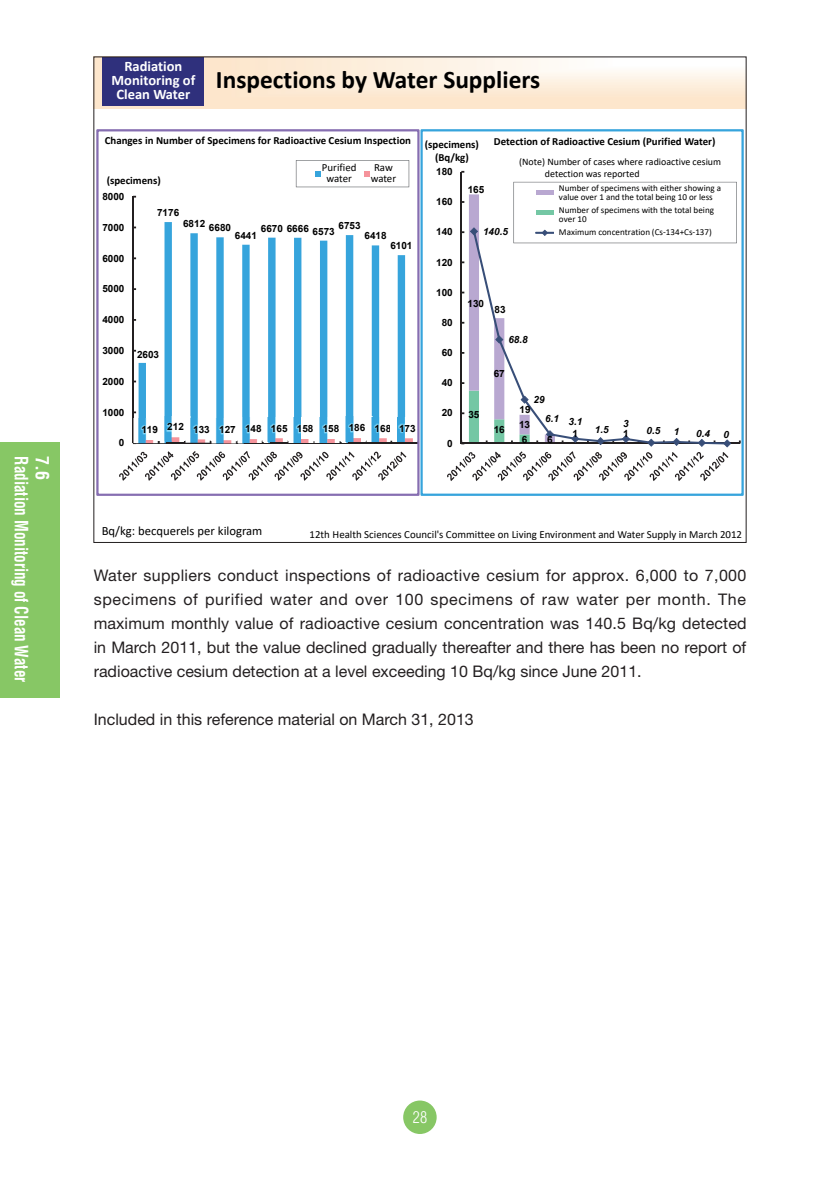
<style>
.page{position:relative;width:840px;height:1191px;background:#fff}
.page>*{position:absolute;margin:0;border:0;box-sizing:border-box;transform-origin:0 0}
.t1{font:700 25.4px "Calibri";color:#000}
.t2{font:700 condensed 18px "Helvetica";color:#fff;scale:.84 1}
.t3{font:700 condensed 18px "Helvetica";color:#fff}
.t4{font:16px/24px "Helvetica Neue";color:#231f20;text-align:justify}
.t5{font:300 condensed 16px "Helvetica";color:#fff}
.t6{font:700 14.4px/13.8px "Calibri";color:#fff;text-align:center}
.t7{font:12.6px "Calibri";color:#000}
.t8{font:700 10.8px/13px "Calibri";color:#000;text-align:center}
.t9{font:10.8px/10.8px "Calibri";color:#000;text-align:center}
.t10{font:700 10.8px "Meiryo";color:#000}
.t11{font:700 10px "Arial";color:#000}
.t12{font:10px/12px "Calibri";color:#000}
.t13{font:700 10px/20.2px "Meiryo";color:#000}
.t14{font:italic 700 10px "Arial";color:#000}
.t15{font:700 9.6px "Arial";color:#000}
.t16{font:9px/9px "Calibri";color:#000}
.s1{font-family:"Arial"}
.s2{font-family:"MS Gothic";font-weight:400}
.s3{font-family:"Meiryo"}
</style>
<div class="page">
<div style="left:403px;top:1100px;width:33px;height:34px;background:#87c765;border-radius:50%"></div>
<div style="left:0;top:442px;width:60px;height:255px;background:#87c765"></div>
<svg style="left:420px;top:129px;width:323px;height:367px"></svg>
<svg style="left:96px;top:129px;width:323px;height:367px"></svg>
<div style="left:322px;top:163px;width:36px;height:20px;background:#fff"></div>
<div style="left:371px;top:165px;width:35px;height:19px;background:#fff"></div>
<div style="left:102px;top:57px;width:102px;height:49px;background:#2f307c"></div>
<div style="left:554px;top:183px;width:174px;height:57px;background:#fff"></div>
<p class="t2" style="left:32px;top:456px;width:270px;rotate:90deg">Radiation Monitoring of Clean Water</p>
<p class="t3" style="left:53px;top:456px;width:25px;rotate:90deg">7.6</p>
<p class="t6" style="left:111px;top:59px;width:85px">Radiation<br>Monitoring of</p>
<p class="t1" style="left:117px;top:62px;width:425px"><sub>Clean</sub> <sub>Water</sub> Inspections by Water Suppliers</p>
<p class="t8" style="left:105px;top:133px;width:307px">Changes in Number of Specimens for Radioactive Cesium Inspection</p>
<p class="t8" style="left:493px;top:134px;width:223px">Detection of Radioactive Cesium (Purified Water)</p>
<p class="t8" style="left:107px;top:173px;width:56px">(specimens)</p>
<p class="t8" style="left:424px;top:138px;width:56px">(specimens) (Bq/kg)</p>
<p class="t12" style="left:544px;top:156px;width:178px;text-indent:-26px">(Note) Number of cases where radioactive cesium detection was reported</p>
<p class="t9" style="left:322px;top:162px;width:36px">Purified water</p>
<p class="t9" style="left:370px;top:162px;width:27px">Raw water</p>
<p class="t10" style="left:323px;top:165px;width:23px">浄⽔</p>
<p class="t10" style="left:371px;top:165px;width:23px">原⽔</p>
<p class="t11" style="left:436px;top:164px;width:18px">180</p>
<p class="t16" style="left:558px;top:183px;width:163px">Number of specimens with either showing a value over 1 and the total being 10 or less</p>
<p class="t16" style="left:558px;top:205px;width:156px">Number of specimens with the total being over 10</p>
<p class="t16" style="left:558px;top:227px;width:154px">Maximum concentration (Cs‐134+Cs‐137)</p>
<p class="t11" style="left:467px;top:182px;width:18px">165</p>
<p class="t13" style="left:555px;top:182px;width:163px">⽚⽅が<span class="s1">&gt;1</span>、合計が<span class="s2">≦</span><span class="s1">10</span>の検出検体数合計が<span class="s1">&gt;10</span>の検出検体数<br>最⾼濃度<span class="s1">134Cs+137Cs</span>（<span class="s1">Bq/kg</span>）</p>
<p class="t11" style="left:102px;top:189px;width:24px">8000</p>
<p class="t11" style="left:436px;top:195px;width:18px">160</p>
<p class="t11" style="left:157px;top:205px;width:24px">7176</p>
<p class="t11" style="left:183px;top:219px;width:49px">6812 6680</p>
<p class="t11" style="left:261px;top:221px;width:75px">6670 6666 6573</p>
<p class="t11" style="left:338px;top:218px;width:24px">6753</p>
<p class="t11" style="left:102px;top:220px;width:24px">7000</p>
<p class="t15" style="left:554px;top:225px;width:153px"><span class="s3">最⾼濃度</span>Cs-134+Cs-137<span class="s3">（</span>Bq/kg<span class="s3">）</span></p>
<p class="t14" style="left:483px;top:225px;width:26px">140.5</p>
<p class="t11" style="left:436px;top:225px;width:18px">140</p>
<p class="t11" style="left:235px;top:228px;width:24px">6441</p>
<p class="t11" style="left:364px;top:229px;width:24px">6418</p>
<p class="t11" style="left:390px;top:238px;width:24px">6101</p>
<p class="t11" style="left:102px;top:251px;width:24px">6000</p>
<p class="t11" style="left:436px;top:255px;width:18px">120</p>
<p class="t11" style="left:102px;top:282px;width:24px">5000</p>
<p class="t11" style="left:436px;top:285px;width:18px">100</p>
<p class="t11" style="left:467px;top:296px;width:18px">130</p>
<p class="t11" style="left:494px;top:302px;width:13px">83</p>
<p class="t11" style="left:102px;top:312px;width:24px">4000</p>
<p class="t11" style="left:441px;top:315px;width:13px">80</p>
<p class="t14" style="left:508px;top:333px;width:21px">68.8</p>
<p class="t11" style="left:102px;top:343px;width:24px">3000</p>
<p class="t11" style="left:137px;top:347px;width:24px">2603</p>
<p class="t11" style="left:441px;top:345px;width:13px">60</p>
<p class="t11" style="left:102px;top:374px;width:24px">2000</p>
<p class="t11" style="left:441px;top:376px;width:13px">40</p>
<p class="t11" style="left:493px;top:366px;width:13px">67</p>
<p class="t14" style="left:533px;top:393px;width:13px">29</p>
<p class="t11" style="left:102px;top:405px;width:24px">1000</p>
<p class="t11" style="left:119px;top:436px;width:7px">0</p>
<p class="t11" style="left:141px;top:421px;width:275px">119 212 133 127 148 165 158 158 186 168 173</p>
<p class="t11" style="left:441px;top:406px;width:13px">20</p>
<p class="t11" style="left:447px;top:436px;width:7px">0</p>
<p class="t11" style="left:468px;top:407px;width:13px">35</p>
<p class="t11" style="left:493px;top:422px;width:13px">16</p>
<p class="t11" style="left:519px;top:403px;width:13px">19</p>
<p class="t11" style="left:519px;top:418px;width:13px">13</p>
<p class="t11" style="left:521px;top:432px;width:7px">6</p>
<p class="t14" style="left:545px;top:413px;width:39px">6.1 3.1</p>
<p class="t14" style="left:622px;top:417px;width:7px">3</p>
<p class="t14" style="left:594px;top:422px;width:15px">1.5</p>
<p class="t11" style="left:572px;top:427px;width:7px">1</p>
<p class="t11" style="left:622px;top:427px;width:7px">1</p>
<p class="t11" style="left:547px;top:432px;width:7px">6</p>
<p class="t14" style="left:646px;top:424px;width:15px">0.5</p>
<p class="t14" style="left:673px;top:425px;width:7px">1</p>
<p class="t14" style="left:695px;top:427px;width:15px">0.4</p>
<p class="t14" style="left:723px;top:428px;width:7px">0</p>
<p class="t7" style="left:102px;top:522px;width:162px">Bq/kg: becquerels per kilogram</p>
<p class="t9" style="left:309px;top:529px;width:434px">12th Health Sciences Council's Committee on Living Environment and Water Supply in March 2012</p>
<p class="t4" style="left:94px;top:563px;width:654px">Water suppliers conduct inspections of radioactive cesium for approx. 6,000 to 7,000 specimens of purified water and over 100 specimens of raw water per month. The maximum monthly value of radioactive cesium concentration was 140.5 Bq/kg detected in March 2011, but the value declined gradually thereafter and there has been no report of radioactive cesium detection at a level exceeding 10 Bq/kg since June 2011.</p>
<p class="t4" style="left:94px;top:707px;width:381px">Included in this reference material on March 31, 2013</p>
<p class="t5" style="left:412px;top:1107px;width:16px">28</p>
</div>
